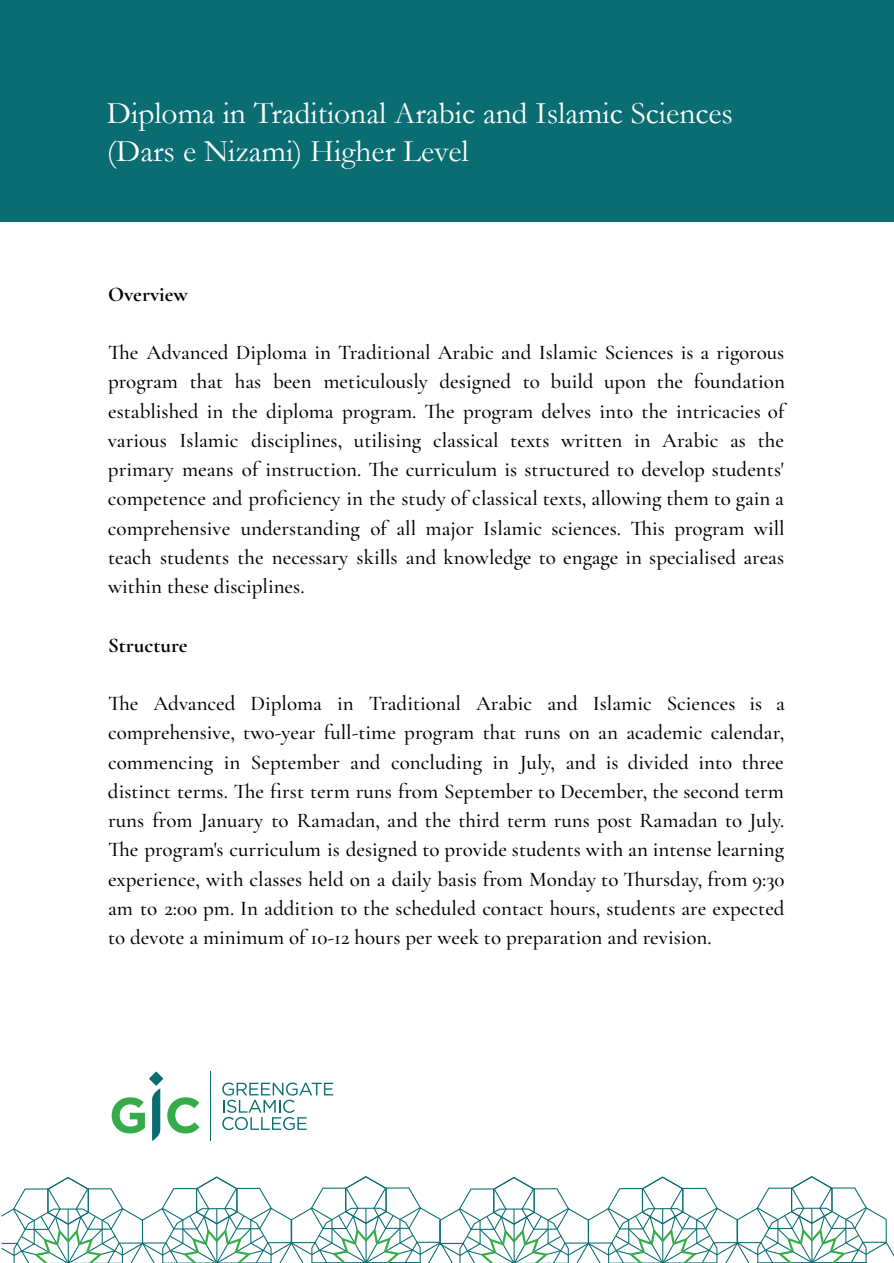
<style>
.page{position:relative;width:894px;height:1263px;background:#fff}
.page>*{position:absolute;margin:0;border:0;box-sizing:border-box;transform-origin:0 0}
.t1{font:31.5px/37.8px "Garamond";color:#fff}
.t2{font:500 21px/29.2px "Cormorant Garamond";color:#000;text-align:justify}
.t3{font:700 21px "Cormorant Garamond";color:#000}
</style>
<div class="page">
<svg style="left:1px;top:1176px;width:893px;height:87px"></svg>
<svg style="left:112px;top:1097px;width:33px;height:36px"></svg>
<svg style="left:167px;top:1097px;width:33px;height:36px"></svg>
<svg style="left:152px;top:1088px;width:8px;height:53px"></svg>
<svg style="left:149px;top:1072px;width:14px;height:14px"></svg>
<svg style="left:222px;top:1083px;width:111px;height:47px"></svg>
<hr style="left:210px;top:1072px;width:1px;height:69px;background:#096d72">
<div style="left:0;top:0;width:894px;height:222px;background:#096d72"></div>
<h1 class="t1" style="left:107px;top:93px;width:628px">Diploma in Traditional Arabic and Islamic Sciences (Dars e Nizami) Higher Level</h1>
<p class="t3" style="left:108px;top:281px;width:81px">Overview</p>
<p class="t2" style="left:108px;top:338px;width:679px">The Advanced Diploma in Traditional Arabic and Islamic Sciences is a rigorous program that has been meticulously designed to build upon the foundation established in the diploma program. The program delves into the intricacies of various Islamic disciplines, utilising classical texts written in Arabic as the primary means of instruction. The curriculum is structured to develop students' competence and proficiency in the study of classical texts, allowing them to gain a comprehensive understanding of all major Islamic sciences. This program will teach students the necessary skills and knowledge to engage in specialised areas within these disciplines.</p>
<p class="t3" style="left:108px;top:632px;width:81px">Structure</p>
<p class="t2" style="left:108px;top:689px;width:678px">The Advanced Diploma in Traditional Arabic and Islamic Sciences is a comprehensive, two-year full-time program that runs on an academic calendar, commencing in September and concluding in July, and is divided into three distinct terms. The first term runs from September to December, the second term runs from January to Ramadan, and the third term runs post Ramadan to July.<br>The program's curriculum is designed to provide students with an intense learning experience, with classes held on a daily basis from Monday to Thursday, from 9:30 am to 2:00 pm. In addition to the scheduled contact hours, students are expected to devote a minimum of 10-12 hours per week to preparation and revision.</p>
</div>
